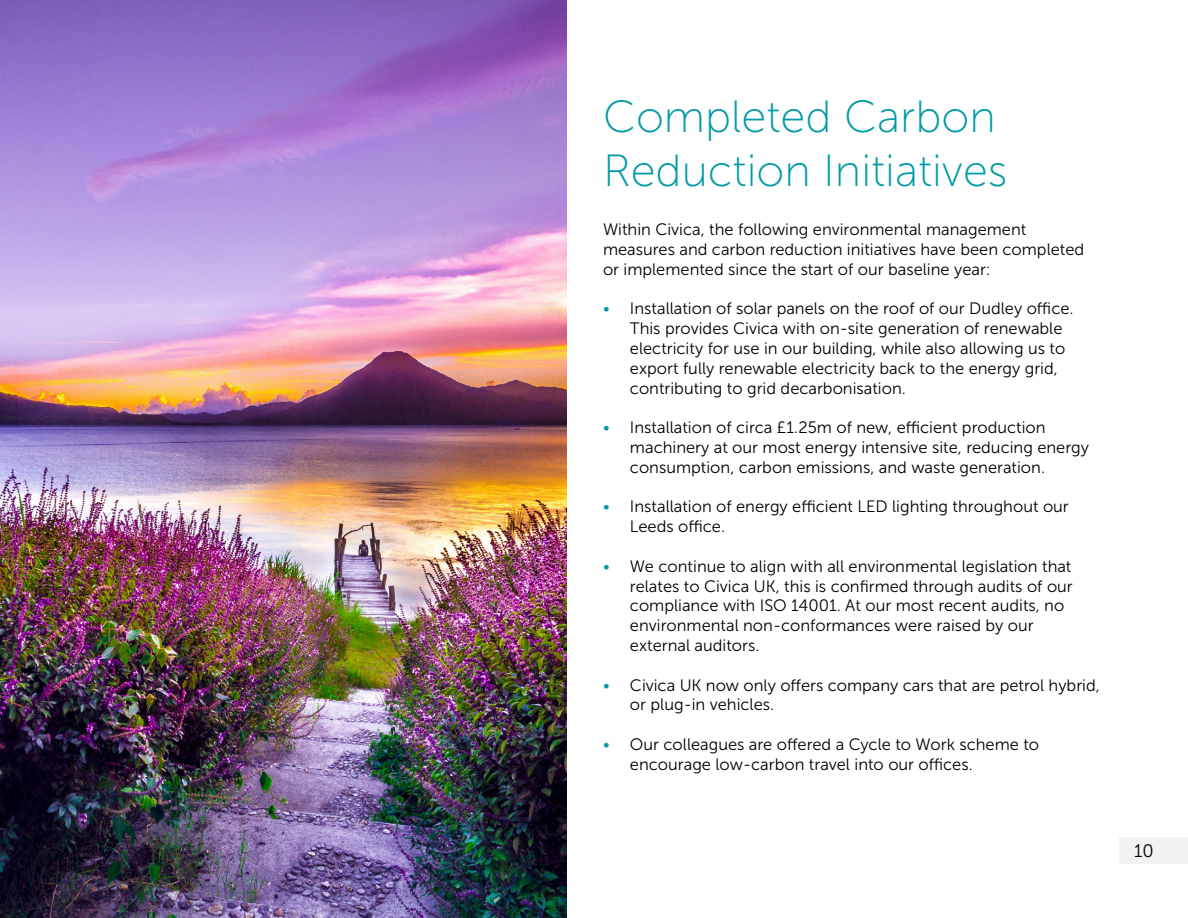
<style>
.page{position:relative;width:1188px;height:918px;background:#fff}
.page>*{position:absolute;margin:0;border:0;box-sizing:border-box;transform-origin:0 0}
.t1{font:45px/54px "Museo Sans 100";color:#009ba5}
.t2{font:18px "Museo Sans 300";color:#000}
.t3{font:16.5px/19.8px "Museo Sans 300";color:#000}
.s1{color:#009ba5}
</style>
<div class="page">
<div style="left:1120px;top:837px;width:68px;height:27px;background:#f2f2f2"></div>
<img style="left:0;top:0;width:567px;height:918px">
<h1 class="t1" style="left:603px;top:90px;width:406px">Completed Carbon<br>Reduction Initiatives</h1>
<p class="t3" style="left:603px;top:220px;width:483px">Within Civica, the following environmental management measures and carbon reduction initiatives have been completed or implemented since the start of our baseline year:</p>
<p class="t3" style="left:630px;top:299px;width:445px;text-indent:-27px"><span class="s1">•</span> Installation of solar panels on the roof of our Dudley office.<br>This provides Civica with on-site generation of renewable electricity for use in our building, while also allowing us to export fully renewable electricity back to the energy grid, contributing to grid decarbonisation.</p>
<p class="t3" style="left:630px;top:418px;width:461px;text-indent:-27px"><span class="s1">•</span> Installation of circa £1.25m of new, efficient production machinery at our most energy intensive site, reducing energy consumption, carbon emissions, and waste generation.</p>
<p class="t3" style="left:630px;top:497px;width:440px;text-indent:-27px"><span class="s1">•</span> Installation of energy efficient LED lighting throughout our<br>Leeds office.</p>
<p class="t3" style="left:630px;top:556px;width:444px;text-indent:-27px"><span class="s1">•</span> We continue to align with all environmental legislation that relates to Civica UK, this is confirmed through audits of our compliance with ISO 14001. At our most recent audits, no environmental non-conformances were raised by our external auditors.</p>
<p class="t3" style="left:630px;top:675px;width:471px;text-indent:-27px"><span class="s1">•</span> Civica UK now only offers company cars that are petrol hybrid, or plug-in vehicles.</p>
<p class="t3" style="left:630px;top:735px;width:411px;text-indent:-27px"><span class="s1">•</span> Our colleagues are offered a Cycle to Work scheme to encourage low-carbon travel into our offices.</p>
<p class="t2" style="left:1134px;top:841px;width:21px">10</p>
</div>
